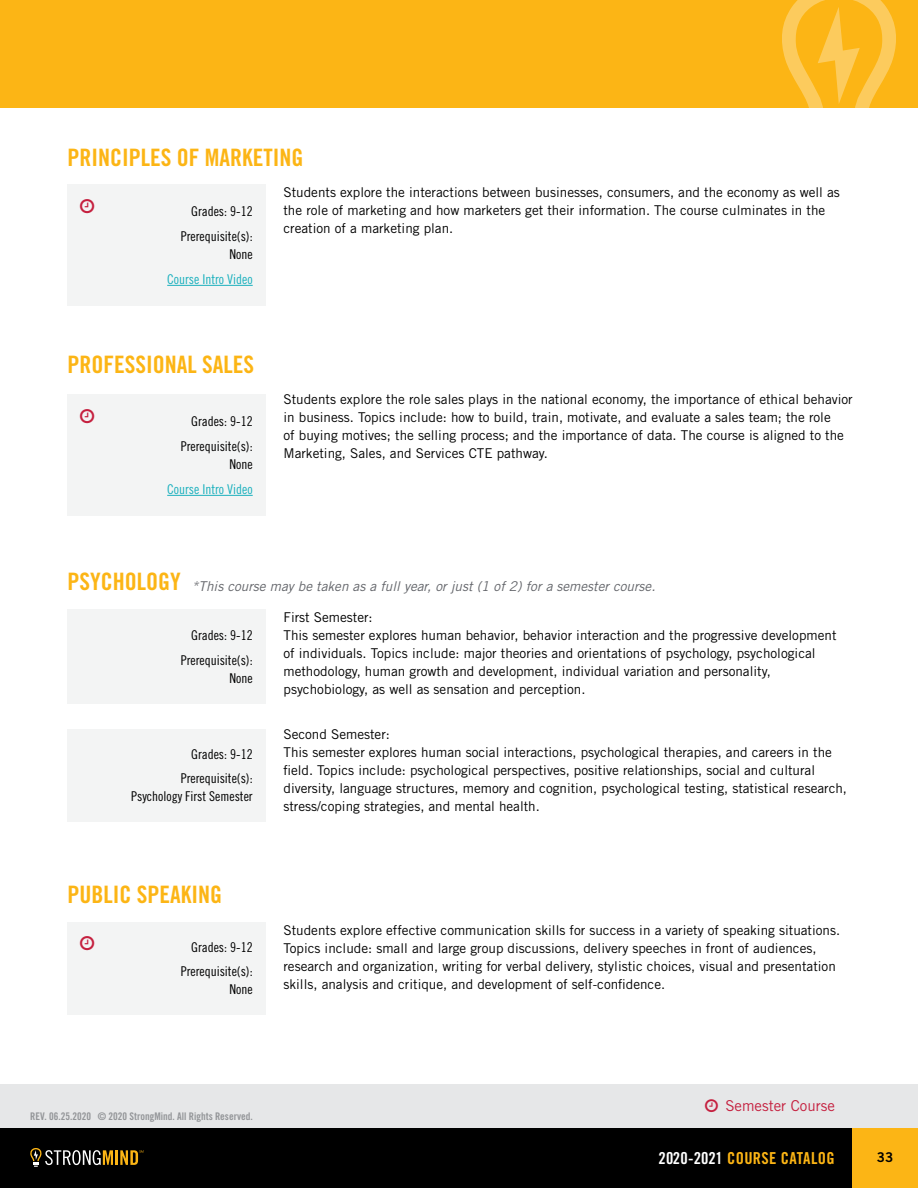
<style>
.page{position:relative;width:918px;height:1188px;background:#fff}
.page>*{position:absolute;margin:0;border:0;box-sizing:border-box;transform-origin:0 0}
.t1{font:24px "Trade Gothic LT Std Bd Cn 20";color:#fcb515}
.t2{font:16.5px "Trade Gothic LT Std Bd Cn 20";letter-spacing:.02em;color:#fcb515}
.t3{font:15px "Trade Gothic LT Std";color:#c5203f}
.t4{font:13.5px/18px "Trade Gothic LT Std";color:#000}
.t5{font:13.5px/24.8px "Trade Gothic LT Std Cn 18";color:#000;text-align:right}
.t6{font:italic 13.5px "Trade Gothic LT Std";color:#63656a}
.t7{font:13.5px "Trade Gothic LT Std Cn 18";color:#1ab0bd}
.t8{font:13.5px "Trade Gothic LT Std Bd 2";color:#000}
.t9{font:10.5px "Trade Gothic LT Std Bd Cn 20";color:#939598}
.s1{color:#fff}
</style>
<div class="page">
<div style="left:0;top:1084px;width:918px;height:45px;background:#e6e7e8"></div>
<div style="left:0;top:1129px;width:852px;height:59px;background:#000"></div>
<div style="left:852px;top:1129px;width:66px;height:59px;background:#fcb515"></div>
<hr style="left:115px;top:1150px;width:3px;height:15px;background:#fcb515">
<svg style="left:30px;top:1148px;width:83px;height:19px"></svg>
<svg style="left:120px;top:1150px;width:24px;height:15px"></svg>
<div style="left:0;top:0;width:918px;height:108px;background:#fcb515"></div>
<svg style="left:782px;top:0;width:114px;height:108px"></svg>
<div style="left:68px;top:395px;width:198px;height:121px;background:#f3f4f4"></div>
<hr style="left:167px;top:495px;width:86px;height:1px;background:#1ab0bd">
<div style="left:68px;top:610px;width:198px;height:94px;background:#f3f4f4"></div>
<div style="left:68px;top:729px;width:198px;height:92px;background:#f3f4f4"></div>
<div style="left:68px;top:185px;width:198px;height:121px;background:#f3f4f4"></div>
<hr style="left:167px;top:285px;width:86px;height:1px;background:#1ab0bd">
<div style="left:68px;top:922px;width:198px;height:93px;background:#f3f4f4"></div>
<h1 class="t1" style="left:68px;top:143px;width:237px">PRINCIPLES OF MARKETING</h1>
<p class="t4" style="left:284px;top:183px;width:558px">Students explore the interactions between businesses, consumers, and the economy as well as the role of marketing and how marketers get their information. The course culminates in the creation of a marketing plan.</p>
<p class="t5" style="left:181px;top:199px;width:73px">Grades: 9-12<br>Prerequisite(s):</p>
<p class="t5" style="left:229px;top:242px;width:25px">None</p>
<p class="t7" style="left:167px;top:271px;width:87px">Course Intro Video</p>
<h1 class="t1" style="left:68px;top:350px;width:188px">PROFESSIONAL SALES</h1>
<p class="t5" style="left:181px;top:409px;width:73px">Grades: 9-12<br>Prerequisite(s):</p>
<p class="t5" style="left:229px;top:452px;width:25px">None</p>
<p class="t7" style="left:167px;top:481px;width:87px">Course Intro Video</p>
<p class="t4" style="left:284px;top:390px;width:571px">Students explore the role sales plays in the national economy, the importance of ethical behavior in business. Topics include: how to build, train, motivate, and evaluate a sales team; the role<br>of buying motives; the selling process; and the importance of data. The course is aligned to the Marketing, Sales, and Services CTE pathway.</p>
<h1 class="t1" style="left:68px;top:567px;width:115px">PSYCHOLOGY</h1>
<p class="t6" style="left:192px;top:578px;width:465px">*This course may be taken as a full year, or just (1 of 2) for a semester course.</p>
<p class="t5" style="left:181px;top:623px;width:73px">Grades: 9-12<br>Prerequisite(s):</p>
<p class="t5" style="left:229px;top:666px;width:25px">None</p>
<p class="t5" style="left:181px;top:741px;width:73px">Grades: 9-12<br>Prerequisite(s):</p>
<p class="t5" style="left:131px;top:784px;width:123px">Psychology First Semester</p>
<h1 class="t1" style="left:68px;top:880px;width:156px">PUBLIC SPEAKING</h1>
<p class="t5" style="left:181px;top:934px;width:73px">Grades: 9-12<br>Prerequisite(s):</p>
<p class="t5" style="left:229px;top:977px;width:25px">None</p>
<p class="t4" style="left:284px;top:608px;width:555px">First Semester:<br>This semester explores human behavior, behavior interaction and the progressive development of individuals. Topics include: major theories and orientations of psychology, psychological methodology, human growth and development, individual variation and personality, psychobiology, as well as sensation and perception.</p>
<p class="t4" style="left:284px;top:725px;width:565px">Second Semester:<br>This semester explores human social interactions, psychological therapies, and careers in the field. Topics include: psychological perspectives, positive relationships, social and cultural diversity, language structures, memory and cognition, psychological testing, statistical research, stress/coping strategies, and mental health.</p>
<p class="t4" style="left:284px;top:921px;width:558px">Students explore effective communication skills for success in a variety of speaking situations.<br>Topics include: small and large group discussions, delivery speeches in front of audiences, research and organization, writing for verbal delivery, stylistic choices, visual and presentation skills, analysis and critique, and development of self-confidence.</p>
<p class="t9" style="left:30px;top:1110px;width:224px">REV. 06.25.2020 © 2020 StrongMind. All Rights Reserved.</p>
<p class="t3" style="left:725px;top:1097px;width:111px">Semester Course</p>
<p class="t2" style="left:658px;top:1148px;width:178px"><span class="s1">2020-2021</span> COURSE CATALOG</p>
<p class="t8" style="left:877px;top:1148px;width:18px">33</p>
</div>
